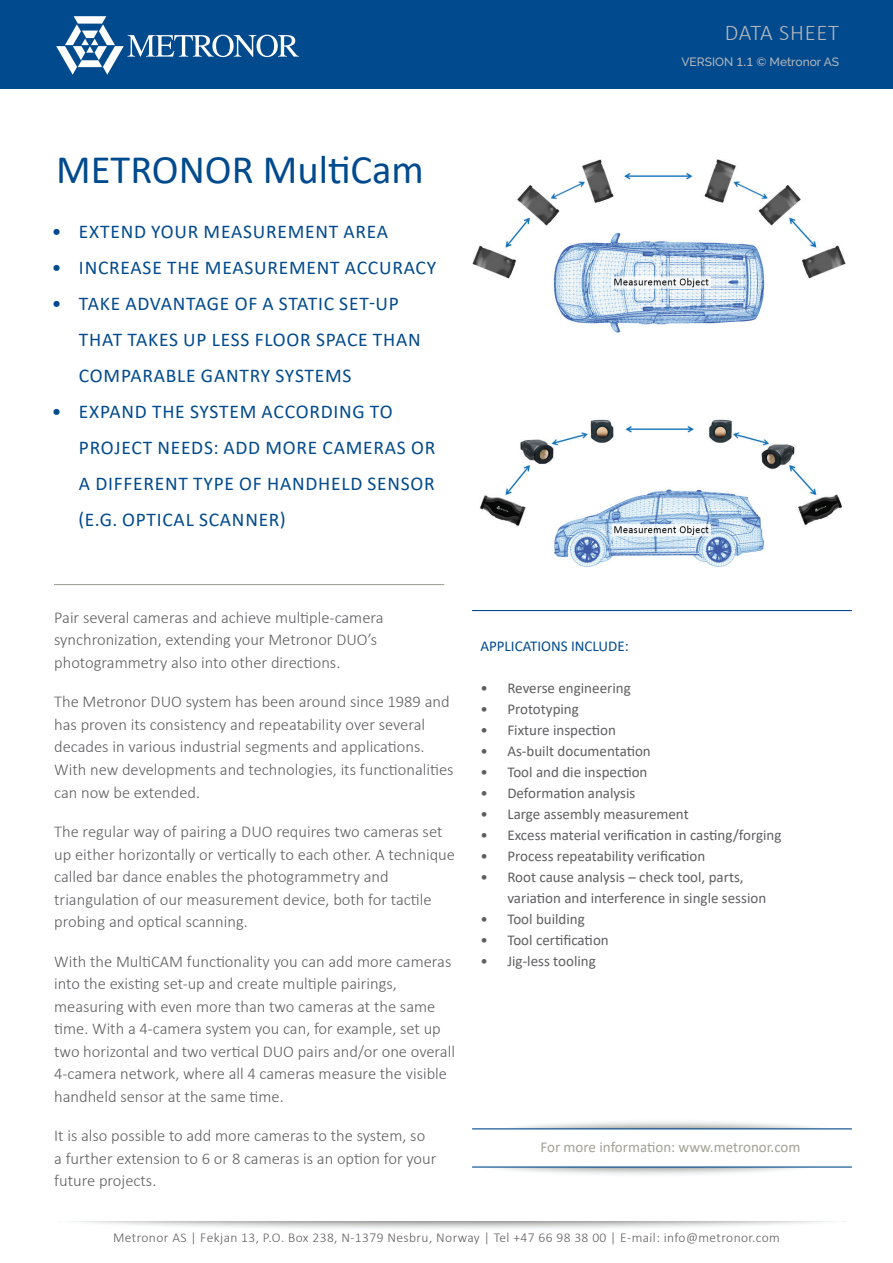
<style>
.page{position:relative;width:893px;height:1263px;background:#fff}
.page>*{position:absolute;margin:0;border:0;box-sizing:border-box;transform-origin:0 0}
.t1{font:40.5px "Calibri";color:#004a8d}
.t2{font:300 22.5px "Calibri";letter-spacing:.03em;color:#b6b7bb}
.t3{font:19.5px/36px "Calibri";letter-spacing:.04em;color:#004a8d}
.t4{font:300 16.5px/22.5px "Calibri";color:#5f5f62}
.t5{font:15px/21px "Calibri";color:#5f5f62}
.t6{font:15px "Calibri";color:#a2a296}
.t7{font:15px "Calibri";color:#004a8d}
.t8{font:300 13.5px "Calibri";letter-spacing:.03em;color:#5f5f62}
.t9{font:500 12px "Raleway";color:#b6b7bb}
.s1{font-family:"Calibri";font-weight:400;font-size:13.5px}
</style>
<div class="page">
<div style="left:0;top:0;width:893px;height:89px;background:#004a8d"></div>
<svg style="left:56px;top:16px;width:243px;height:59px"></svg>
<img style="left:484px;top:1167px;width:327px;height:8px">
<hr style="left:54px;top:584px;width:390px;height:1px;background:#a2a296">
<img style="left:480px;top:419px;width:363px;height:149px">
<img style="left:472px;top:159px;width:373px;height:174px">
<hr style="left:472px;top:610px;width:380px;height:1px;background:#004a8d">
<hr style="left:472px;top:1166px;width:380px;height:1px;background:#004a8d">
<hr style="left:472px;top:1128px;width:380px;height:1px;background:#004a8d">
<h2 class="t2" style="left:725px;top:19px;width:116px">DATA SHEET</h2>
<p class="t9" style="left:681px;top:54px;width:159px">VERSION <span class="s1">1.1</span> © Metronor AS</p>
<h1 class="t1" style="left:56px;top:142px;width:369px">METRONOR MultiCam</h1>
<p class="t3" style="left:52px;top:213px;width:338px">• EXTEND YOUR MEASUREMENT AREA</p>
<p class="t3" style="left:52px;top:249px;width:386px">• INCREASE THE MEASUREMENT ACCURACY</p>
<p class="t3" style="left:79px;top:285px;width:343px;text-indent:-27px">• TAKE ADVANTAGE OF A STATIC SET-UP<br>THAT TAKES UP LESS FLOOR SPACE THAN<br>COMPARABLE GANTRY SYSTEMS</p>
<p class="t3" style="left:79px;top:393px;width:358px;text-indent:-27px">• EXPAND THE SYSTEM ACCORDING TO<br>PROJECT NEEDS: ADD MORE CAMERAS OR<br>A DIFFERENT TYPE OF HANDHELD SENSOR (E.G. OPTICAL SCANNER)</p>
<p class="t4" style="left:54px;top:606px;width:331px">Pair several cameras and achieve multiple-camera synchronization, extending your Metronor DUO’s photogrammetry also into other directions.</p>
<p class="t4" style="left:54px;top:690px;width:401px">The Metronor DUO system has been around since 1989 and has proven its consistency and repeatability over several decades in various industrial segments and applications.<br>With new developments and technologies, its functionalities can now be extended.</p>
<p class="t4" style="left:54px;top:820px;width:402px">The regular way of pairing a DUO requires two cameras set up either horizontally or vertically to each other. A technique called bar dance enables the photogrammetry and triangulation of our measurement device, both for tactile probing and optical scanning.</p>
<p class="t4" style="left:54px;top:950px;width:402px">With the MultiCAM functionality you can add more cameras into the existing set-up and create multiple pairings, measuring with even more than two cameras at the same time. With a 4-camera system you can, for example, set up two horizontal and two vertical DUO pairs and/or one overall 4-camera network, where all 4 cameras measure the visible handheld sensor at the same time.</p>
<p class="t4" style="left:54px;top:1124px;width:384px">It is also possible to add more cameras to the system, so a further extension to 6 or 8 cameras is an option for your future projects.</p>
<p class="t7" style="left:480px;top:635px;width:150px">APPLICATIONS INCLUDE:</p>
<p class="t5" style="left:480px;top:677px;width:152px">• Reverse engineering</p>
<p class="t5" style="left:480px;top:698px;width:100px">• Prototyping</p>
<p class="t5" style="left:480px;top:719px;width:137px">• Fixture inspection</p>
<p class="t5" style="left:480px;top:740px;width:172px">• As-built documentation</p>
<p class="t5" style="left:480px;top:761px;width:169px">• Tool and die inspection</p>
<p class="t5" style="left:480px;top:782px;width:157px">• Deformation analysis</p>
<p class="t5" style="left:480px;top:803px;width:210px">• Large assembly measurement</p>
<p class="t5" style="left:480px;top:824px;width:303px">• Excess material verification in casting/forging</p>
<p class="t5" style="left:480px;top:845px;width:227px">• Process repeatability verification</p>
<p class="t5" style="left:507px;top:866px;width:260px;text-indent:-27px">• Root cause analysis – check tool, parts, variation and interference in single session</p>
<p class="t5" style="left:480px;top:908px;width:106px">• Tool building</p>
<p class="t5" style="left:480px;top:929px;width:130px">• Tool certification</p>
<p class="t5" style="left:480px;top:950px;width:117px">• Jig-less tooling</p>
<p class="t6" style="left:540px;top:1136px;width:262px">For more information: www.metronor.com</p>
<p class="t8" style="left:113px;top:1229px;width:668px">Metronor AS | Fekjan 13, P.O. Box 238, N-1379 Nesbru, Norway | Tel +47 66 98 38 00 | E-mail: info@metronor.com</p>
</div>
